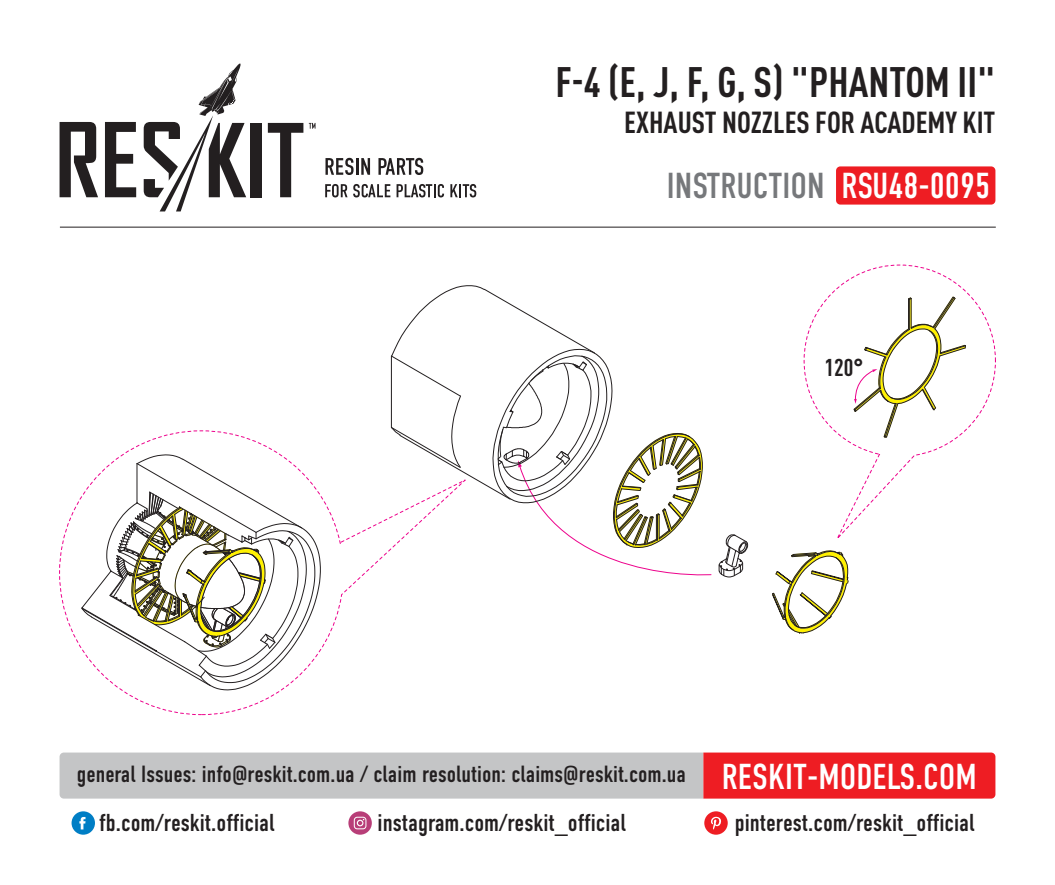
<style>
.page{position:relative;width:1055px;height:885px;background:#fff}
.page>*{position:absolute;margin:0;border:0;box-sizing:border-box;transform-origin:0 0}
.t1{font:700 condensed 42px "DIN Pro";color:#231f20}
.t2{font:36px "DIN Condensed C";color:#76787b}
.t3{font:700 condensed 30px "DIN Pro";color:#231f20}
.t4{font:24.3px "DIN Condensed C";color:#231f20}
.t5{font:700 condensed 24px "DIN Pro";color:#231f20}
.t6{font:23.4px "DIN Condensed C";color:#231f20}
.s1{color:#fff}
.s2{font-size:36px;color:#fff}
</style>
<div class="page">
<svg style="left:60px;top:122px;width:38px;height:75px"></svg>
<svg style="left:105px;top:122px;width:31px;height:75px"></svg>
<div style="left:251px;top:123px;width:11px;height:74px;background:#231f20"></div>
<svg style="left:268px;top:123px;width:35px;height:74px"></svg>
<svg style="left:309px;top:123px;width:6px;height:6px"></svg>
<svg style="left:144px;top:63px;width:102px;height:148px"></svg>
<svg style="left:325px;top:158px;width:45px;height:17px"></svg>
<svg style="left:378px;top:158px;width:45px;height:17px"></svg>
<svg style="left:325px;top:184px;width:22px;height:13px"></svg>
<svg style="left:353px;top:184px;width:37px;height:13px"></svg>
<svg style="left:396px;top:184px;width:48px;height:13px"></svg>
<svg style="left:450px;top:184px;width:26px;height:13px"></svg>
<div style="left:836px;top:166px;width:159px;height:38px;background:#ee1d23;border-radius:4px"></div>
<hr style="left:60px;top:226px;width:935px;height:1px;background:#231f20">
<div style="left:72px;top:811px;width:23px;height:23px;background:#007ec5;border-radius:50%"></div>
<svg style="left:79px;top:817px;width:6px;height:12px"></svg>
<svg style="left:348px;top:811px;width:24px;height:23px"></svg>
<svg style="left:354px;top:816px;width:12px;height:13px"></svg>
<div style="left:704px;top:811px;width:23px;height:23px;background:#ee1d23;border-radius:50%"></div>
<svg style="left:711px;top:816px;width:10px;height:13px"></svg>
<svg style="left:60px;top:752px;width:935px;height:46px;background:#d19294"></svg>
<svg style="left:772px;top:550px;width:76px;height:84px"></svg>
<svg style="left:718px;top:534px;width:30px;height:43px"></svg>
<svg style="left:391px;top:285px;width:321px;height:291px"></svg>
<svg style="left:803px;top:264px;width:192px;height:274px"></svg>
<svg style="left:59px;top:430px;width:409px;height:285px"></svg>
<h1 class="t1" style="left:555px;top:50px;width:441px">F-4 (E, J, F, G, S) "PHANTOM II"</h1>
<p class="t3" style="left:624px;top:100px;width:372px">EXHAUST NOZZLES FOR ACADEMY KIT</p>
<h2 class="t2" style="left:667px;top:167px;width:325px">INSTRUCTION <span class="s1">RSU48-0095</span></h2>
<p class="t5" style="left:824px;top:350px;width:40px">120°</p>
<p class="t6" style="left:77px;top:761px;width:901px">general Issues: info@reskit.com.ua / claim resolution: claims@reskit.com.ua <span class="s2">RESKIT-MODELS.COM</span></p>
<p class="t4" style="left:99px;top:810px;width:177px">fb.com/reskit.official</p>
<p class="t4" style="left:377px;top:810px;width:250px">instagram.com/reskit_official</p>
<p class="t4" style="left:734px;top:810px;width:241px">pinterest.com/reskit_official</p>
</div>
